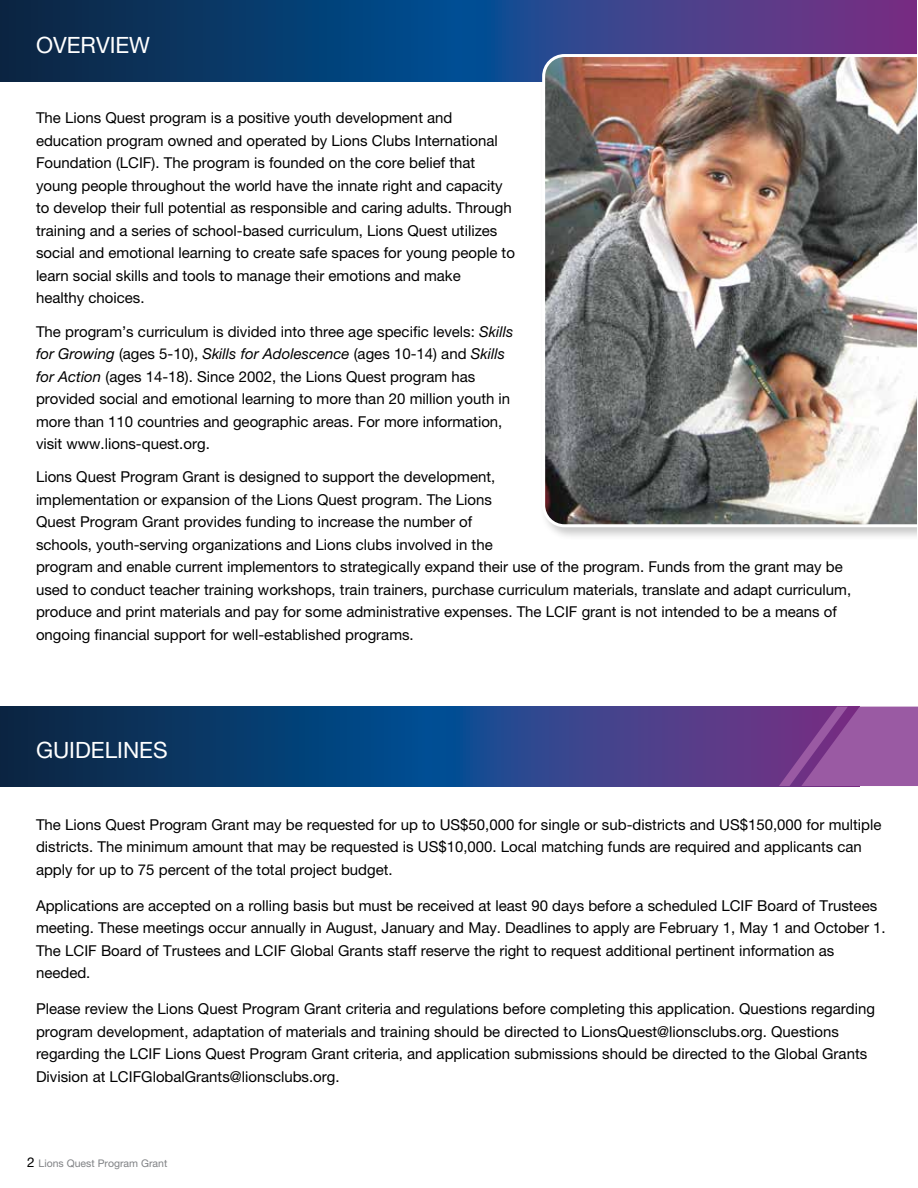
<style>
.page{position:relative;width:918px;height:1188px;background:#fff}
.page>*{position:absolute;margin:0;border:0;box-sizing:border-box;transform-origin:0 0}
.t1{font:22.5px "Helvetica Neue LT Std";color:#fff}
.t2{font:15px/22.5px "Helvetica Neue LT Std";color:#000}
.t3{font:10.5px "Helvetica Neue LT Std";color:#808285}
.s1{font-style:italic}
.s2{font-size:13.5px;color:#000}
</style>
<div class="page">
<svg style="left:0;top:707px;width:779px;height:79px;background:#1f3d79"></svg>
<svg style="left:779px;top:707px;width:139px;height:79px;background:#8d4d99"></svg>
<svg style="left:0;top:0;width:917px;height:82px;background:#1e3c77"></svg>
<div style="left:539px;top:51px;width:379px;height:490px;background:#000;opacity:.22"></div>
<img style="left:541px;top:53px;width:377px;height:476px">
<h1 class="t1" style="left:36px;top:31px;width:116px">OVERVIEW</h1>
<p class="t2" style="left:36px;top:106px;width:480px">The Lions Quest program is a positive youth development and education program owned and operated by Lions Clubs International Foundation (LCIF). The program is founded on the core belief that young people throughout the world have the innate right and capacity to develop their full potential as responsible and caring adults. Through training and a series of school-based curriculum, Lions Quest utilizes social and emotional learning to create safe spaces for young people to learn social skills and tools to manage their emotions and make<br>healthy choices.</p>
<p class="t2" style="left:36px;top:320px;width:479px">The program’s curriculum is divided into three age specific levels: <span class="s1">Skills for Growing</span> (ages 5-10), <span class="s1">Skills for Adolescence</span> (ages 10-14) and <span class="s1">Skills for Action</span> (ages 14-18). Since 2002, the Lions Quest program has provided social and emotional learning to more than 20 million youth in more than 110 countries and geographic areas. For more information, visit www.lions-quest.org.</p>
<p class="t2" style="left:36px;top:466px;width:817px">Lions Quest Program Grant is designed to support the development,<br>implementation or expansion of the Lions Quest program. The Lions<br>Quest Program Grant provides funding to increase the number of<br>schools, youth-serving organizations and Lions clubs involved in the<br>program and enable current implementors to strategically expand their use of the program. Funds from the grant may be used to conduct teacher training workshops, train trainers, purchase curriculum materials, translate and adapt curriculum, produce and print materials and pay for some administrative expenses. The LCIF grant is not intended to be a means of ongoing financial support for well-established programs.</p>
<h1 class="t1" style="left:36px;top:736px;width:133px">GUIDELINES</h1>
<p class="t2" style="left:36px;top:813px;width:847px">The Lions Quest Program Grant may be requested for up to US$50,000 for single or sub-districts and US$150,000 for multiple districts. The minimum amount that may be requested is US$10,000. Local matching funds are required and applicants can apply for up to 75 percent of the total project budget.</p>
<p class="t2" style="left:36px;top:894px;width:851px">Applications are accepted on a rolling basis but must be received at least 90 days before a scheduled LCIF Board of Trustees meeting. These meetings occur annually in August, January and May. Deadlines to apply are February 1, May 1 and October 1.<br>The LCIF Board of Trustees and LCIF Global Grants staff reserve the right to request additional pertinent information as needed.</p>
<p class="t2" style="left:36px;top:997px;width:840px">Please review the Lions Quest Program Grant criteria and regulations before completing this application. Questions regarding program development, adaptation of materials and training should be directed to LionsQuest@lionsclubs.org. Questions regarding the LCIF Lions Quest Program Grant criteria, and application submissions should be directed to the Global Grants Division at LCIFGlobalGrants@lionsclubs.org.</p>
<p class="t3" style="left:27px;top:1157px;width:142px"><span class="s2">2</span> Lions Quest Program Grant</p>
</div>
